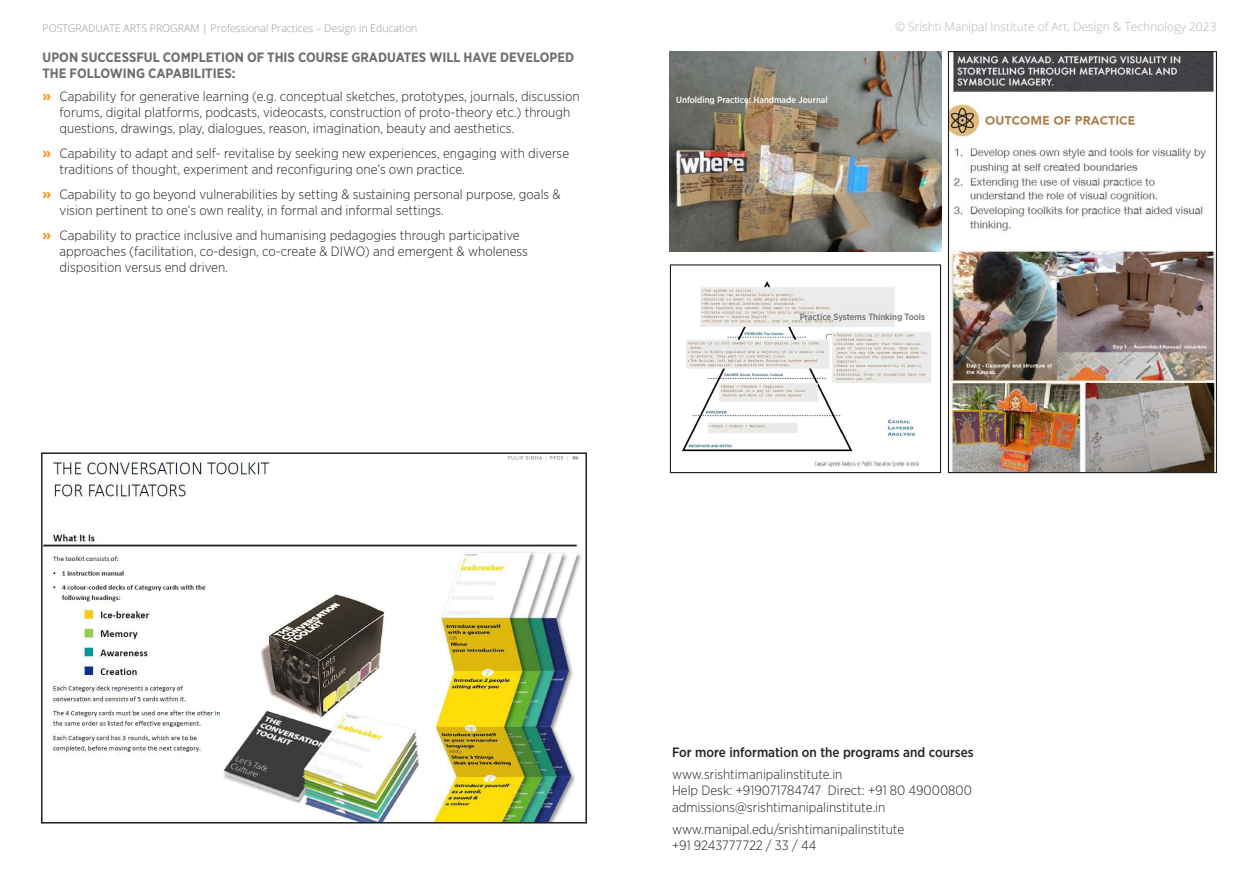
<style>
.page{position:relative;width:1259px;height:893px;background:#fff}
.page>*{position:absolute;margin:0;border:0;box-sizing:border-box;transform-origin:0 0}
.Body{font:300 13.5px/16.2px "Gotham Narrow";color:#231f20}
.Body-2{font:700 13.5px/16.2px "Gotham Narrow";color:#6c6d70}
.Body-3{font:500 13.5px "Gotham Narrow";color:#231f20}
.t1{font:300 12px "Open Sans";color:#b2b3b7}
.t2{font:300 10.5px "Open Sans";color:#939598}
.Body-4{font:500 9px "Gotham Narrow";color:#fff}
.Body-5{font:500 9px "Gotham Narrow";color:#6c6d70}
.s1{font-weight:700;font-size:15px;color:#f7931d}
</style>
<div class="page">
<img style="left:44px;top:457px;width:537px;height:363px">
<div style="left:41px;top:452px;width:546px;height:371px;border:2px solid #231f20"></div>
<img style="left:670px;top:51px;width:271px;height:201px">
<img style="left:682px;top:281px;width:249px;height:186px">
<div style="left:670px;top:264px;width:271px;height:209px;border:1px solid #231f20"></div>
<img style="left:950px;top:53px;width:265px;height:418px">
<div style="left:948px;top:51px;width:269px;height:422px;border:1px solid #231f20"></div>
<p class="t2" style="left:43px;top:21px;width:376px">POSTGRADUATE ARTS PROGRAM | Professional Practices – Design in Education</p>
<p class="t1" style="left:895px;top:19px;width:323px">© Srishti Manipal Institute of Art, Design &amp; Technology 2023</p>
<p class="Body-2" style="left:43px;top:49px;width:533px">UPON SUCCESSFUL COMPLETION OF THIS COURSE GRADUATES WILL HAVE DEVELOPED<br>THE FOLLOWING CAPABILITIES:</p>
<p class="Body" style="left:60px;top:87px;width:522px;text-indent:-17px"><span class="s1">»</span> Capability for generative learning (e.g. conceptual sketches, prototypes, journals, discussion forums, digital platforms, podcasts, videocasts, construction of proto-theory etc.) through questions, drawings, play, dialogues, reason, imagination, beauty and aesthetics.</p>
<p class="Body" style="left:60px;top:145px;width:511px;text-indent:-17px"><span class="s1">»</span> Capability to adapt and self- revitalise by seeking new experiences, engaging with diverse traditions of thought, experiment and reconfiguring one’s own practice.</p>
<p class="Body" style="left:60px;top:185px;width:503px;text-indent:-17px"><span class="s1">»</span> Capability to go beyond vulnerabilities by setting &amp; sustaining personal purpose, goals &amp; vision pertinent to one’s own reality, in formal and informal settings.</p>
<p class="Body" style="left:60px;top:226px;width:470px;text-indent:-17px"><span class="s1">»</span> Capability to practice inclusive and humanising pedagogies through participative approaches (facilitation, co-design, co-create &amp; DIWO) and emergent &amp; wholeness disposition versus end driven.</p>
<p class="Body-5" style="left:799px;top:311px;width:127px">Practice Systems Thinking Tools</p>
<p class="Body-4" style="left:676px;top:94px;width:153px">Unfolding Practice: Handmade Journal</p>
<p class="Body-3" style="left:672px;top:743px;width:303px">For more information on the programs and courses</p>
<p class="Body" style="left:672px;top:766px;width:301px">www.srishtimanipalinstitute.in<br>Help Desk: +919071784747 Direct: +91 80 49000800 admissions@srishtimanipalinstitute.in</p>
<p class="Body" style="left:672px;top:821px;width:234px">www.manipal.edu/srishtimanipalinstitute +91 9243777722 / 33 / 44</p>
</div>
